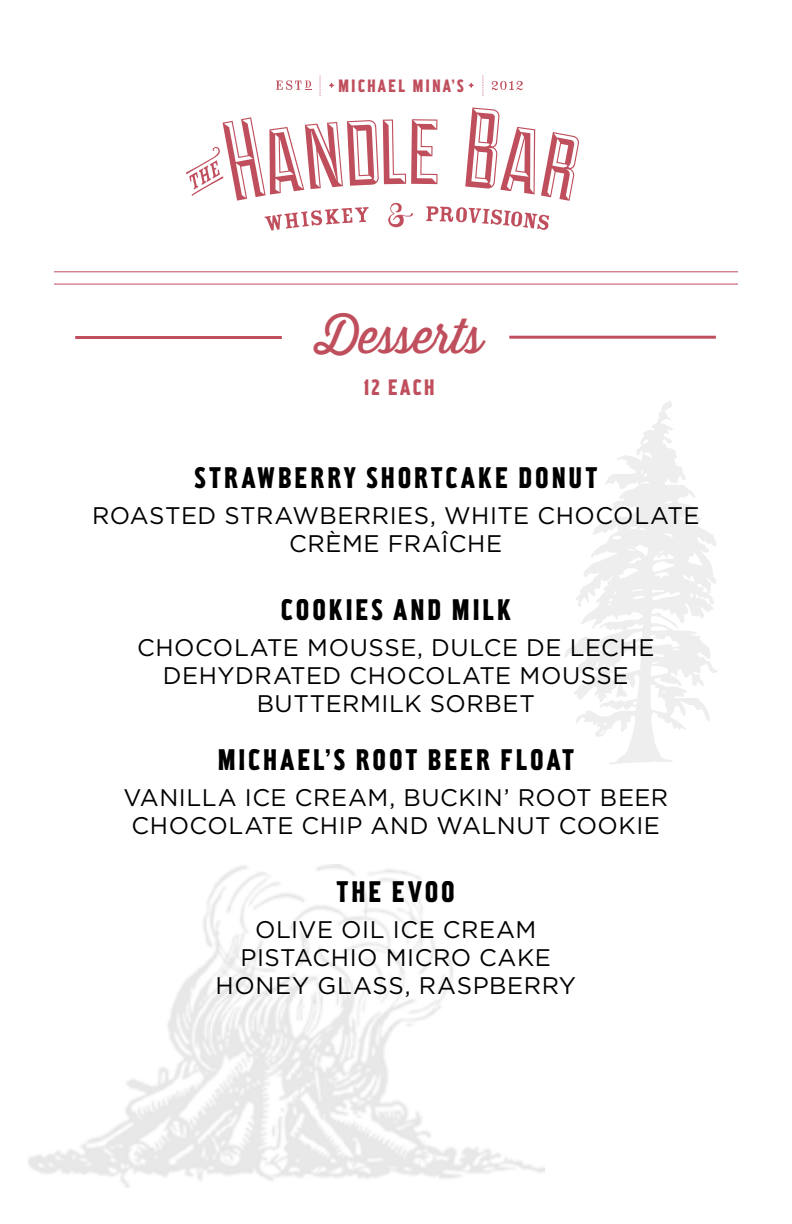
<style>
.page{position:relative;width:792px;height:1224px;background:#fff}
.page>*{position:absolute;margin:0;border:0;box-sizing:border-box;transform-origin:0 0}
.t1{font:48px "Thirsty Script";letter-spacing:-.01em;color:#c04f5d}
.t2{font:500 32px "Hamilton";letter-spacing:.075em;color:#000}
.t3{font:24px/28px "Gotham";letter-spacing:.025em;color:#000;text-align:center}
.t4{font:500 24px "Hamilton";letter-spacing:.08em;color:#c04f5d}
.t5{font:500 19.2px "Hamilton";letter-spacing:.1em;color:#c04f5d}
</style>
<div class="page">
<svg style="left:186px;top:107px;width:394px;height:124px"></svg>
<svg style="left:492px;top:81px;width:31px;height:9px"></svg>
<svg style="left:276px;top:80px;width:35px;height:10px"></svg>
<svg style="left:329px;top:82px;width:5px;height:6px"></svg>
<svg style="left:468px;top:82px;width:6px;height:6px"></svg>
<svg style="left:320px;top:76px;width:1px;height:20px"></svg>
<svg style="left:483px;top:76px;width:1px;height:20px"></svg>
<hr style="left:54px;top:284px;width:684px;height:1px;background:#c04f5d">
<hr style="left:54px;top:271px;width:684px;height:1px;background:#c04f5d">
<img style="left:29px;top:864px;width:515px;height:324px">
<svg style="left:564px;top:401px;width:153px;height:363px"></svg>
<hr style="left:75px;top:336px;width:207px;height:3px;background:#c04f5d">
<hr style="left:509px;top:336px;width:207px;height:3px;background:#c04f5d">
<p class="t5" style="left:338px;top:74px;width:127px">MICHAEL MINA’S</p>
<h1 class="t1" style="left:315px;top:301px;width:169px">Desserts</h1>
<p class="t4" style="left:364px;top:373px;width:73px">12 EACH</p>
<h2 class="t2" style="left:194px;top:458px;width:405px">STRAWBERRY SHORTCAKE DONUT</h2>
<p class="t3" style="left:92px;top:501px;width:609px">ROASTED STRAWBERRIES, WHITE CHOCOLATE<br>CRÈME FRAÎCHE</p>
<h2 class="t2" style="left:281px;top:590px;width:232px">COOKIES AND MILK</h2>
<p class="t3" style="left:137px;top:633px;width:519px">CHOCOLATE MOUSSE, DULCE DE LECHE<br>DEHYDRATED CHOCOLATE MOUSSE<br>BUTTERMILK SORBET</p>
<h2 class="t2" style="left:217px;top:740px;width:358px">MICHAEL’S ROOT BEER FLOAT</h2>
<p class="t3" style="left:123px;top:783px;width:546px">VANILLA ICE CREAM, BUCKIN’ ROOT BEER<br>CHOCOLATE CHIP AND WALNUT COOKIE</p>
<h2 class="t2" style="left:336px;top:872px;width:120px">THE EVOO</h2>
<p class="t3" style="left:216px;top:915px;width:362px">OLIVE OIL ICE CREAM<br>PISTACHIO MICRO CAKE<br>HONEY GLASS, RASPBERRY</p>
</div>
